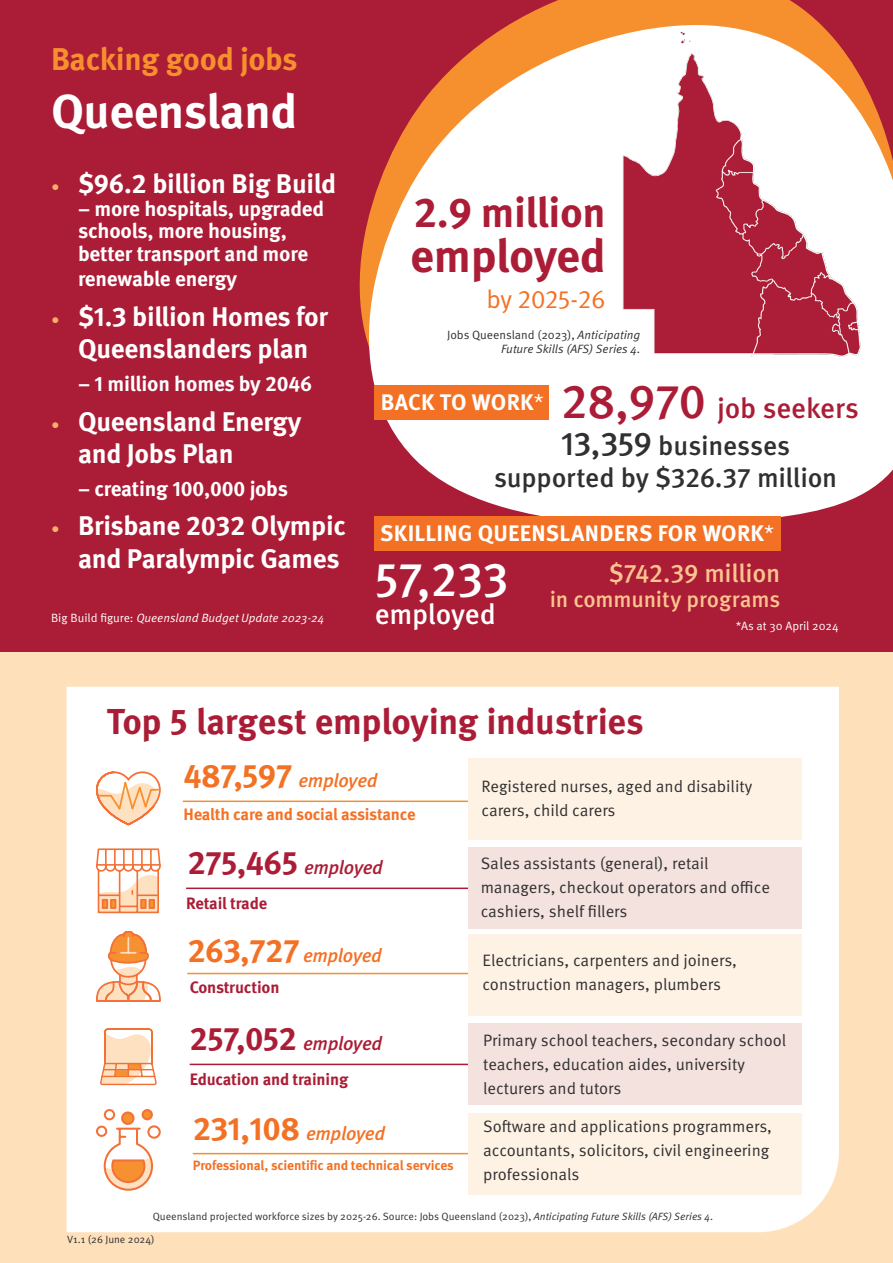
<style>
.page{position:relative;width:893px;height:1263px;background:#ab1d36}
.page>*{position:absolute;margin:0;border:0;box-sizing:border-box;transform-origin:0 0}
.Body{font:700 48px "Meta Pro";letter-spacing:-.01em;color:#fff}
.Heading_1{font:500 48px "Meta Pro";color:#fff}
.Body-2{font:700 46.5px "Meta Pro";letter-spacing:-.01em;color:#ab1d36}
.Body-3{font:700 42px "Meta Pro";letter-spacing:-.01em;color:#ab1d36}
.Heading_1-2{font:700 36px "Meta Pro";letter-spacing:-.01em;color:#ab1d36}
.Body-4{font:700 31.5px "Meta Pro";letter-spacing:-.015em;color:#f6902f}
.Heading_1-3{font:500 28.5px "Meta Pro";letter-spacing:-.005em;color:#ab1d36}
.Heading_1-4{font:500 28.5px "Meta Pro";letter-spacing:-.01em;color:#fff}
.t1{font:700 27px/32.4px "Meta Pro";letter-spacing:-.01em;color:#fff;text-align:center}
.Heading_1-5{font:500 27px "Meta Pro";letter-spacing:-.01em;color:#312f30}
.Heading_1-6{font:500 25.5px "Meta Pro";letter-spacing:-.01em;color:#fcc48f}
.Body-5{font:25.5px "Meta Pro Norm";letter-spacing:-.01em;color:#f37124}
.Heading_2{font:700 22.5px "Meta Pro";letter-spacing:.01em;color:#fff}
.Heading_1-7{font:500 22.5px "Meta Pro";letter-spacing:-.01em;color:#fcc48f}
.t2{font:700 21px/22.5px "Meta Pro";letter-spacing:-.01em;color:#fff}
.Heading_3{font:italic 500 19.2px "Meta Pro";letter-spacing:-.025em;color:#f37124}
.Heading_3-2{font:italic 500 19.2px "Meta Pro";letter-spacing:-.025em;color:#ab1d36}
.t3{font:16.5px/24px "Meta Pro Norm";color:#312f30}
.Heading_1-8{font:700 16.5px "Meta Pro";letter-spacing:-.01em;color:#ab1d36}
.Heading_1-9{font:700 16.5px "Meta Pro";letter-spacing:-.015em;color:#f37124}
.Heading_1-10{font:700 13.5px "Meta Pro";letter-spacing:-.01em;color:#f37124}
.t4{font:12px/14.4px "Meta Pro Norm Ita";color:#312f30;text-align:right}
.t5{font:12px "Meta Pro Norm Ita";color:#fff}
.t6{font:12px "Meta Pro Norm";color:#fff}
.t7{font:10.5px "Meta Pro Norm";color:#312f30}
.s1{font-family:"Meta Pro Norm";font-weight:400;font-size:16.5px;color:#faaf6a}
.s2{font-family:"Meta Pro Norm"}
.s3{font-size:48px}
.s4{font-size:33px}
.s5{font-family:"Meta Pro Norm";font-weight:400}
.s6{font-weight:700;font-style:normal;font-size:32.7px}
.s7{font-family:"Meta Pro Norm Ita"}
</style>
<div class="page">
<div style="left:0;top:653px;width:893px;height:610px;background:#fee0ba"></div>
<svg style="left:517px;top:0;width:96px;height:20px;fill:#f6902f"></svg>
<svg style="left:359px;top:20px;width:534px;height:510px;fill:#fff"></svg>
<img style="left:613px;top:0;width:280px;height:382px">
<div style="left:67px;top:687px;width:772px;height:545px;background:#fff"></div>
<div style="left:374px;top:385px;width:175px;height:34px;background:#f37124"></div>
<div style="left:374px;top:517px;width:406px;height:34px;background:#f37124"></div>
<hr style="left:183px;top:800px;width:618px;height:2px;background:#f6902f">
<hr style="left:186px;top:887px;width:615px;height:2px;background:#ab1d36">
<hr style="left:187px;top:973px;width:614px;height:1px;background:#f6902f">
<hr style="left:190px;top:1064px;width:611px;height:1px;background:#ab1d36">
<hr style="left:193px;top:1153px;width:608px;height:1px;background:#f6902f">
<div style="left:468px;top:758px;width:333px;height:81px;background:#fef2e5"></div>
<svg style="left:96px;top:771px;width:65px;height:54px"></svg>
<svg style="left:100px;top:1028px;width:57px;height:57px"></svg>
<svg style="left:96px;top:848px;width:65px;height:65px"></svg>
<svg style="left:140px;top:899px;width:7px;height:10px"></svg>
<svg style="left:149px;top:899px;width:6px;height:10px"></svg>
<div style="left:104px;top:1109px;width:11px;height:11px;border:2px solid #f37136;border-radius:50%"></div>
<div style="left:143px;top:1110px;width:9px;height:9px;background:#f69030;border-radius:50%"></div>
<div style="left:142px;top:1109px;width:11px;height:11px;border:2px solid #f37136;border-radius:50%"></div>
<div style="left:122px;top:1112px;width:12px;height:12px;background:#f69030;border-radius:50%"></div>
<div style="left:121px;top:1111px;width:14px;height:14px;border:2px solid #f37136;border-radius:50%"></div>
<svg style="left:96px;top:1124px;width:65px;height:67px;background:#fbd8c1"></svg>
<div style="left:468px;top:847px;width:333px;height:81px;background:#f3e2de"></div>
<div style="left:468px;top:934px;width:333px;height:81px;background:#fef2e5"></div>
<div style="left:468px;top:1023px;width:333px;height:81px;background:#f3e2de"></div>
<div style="left:468px;top:1113px;width:333px;height:81px;background:#fef2e5"></div>
<svg style="left:96px;top:931px;width:65px;height:71px"></svg>
<p class="Body-4" style="left:51px;top:34px;width:248px">Backing good jobs</p>
<p class="Body" style="left:51px;top:74px;width:248px">Queensland</p>
<p class="t1" style="left:51px;top:166px;width:287px"><span class="s1">•</span> $96.2 billion Big Build</p>
<p class="t2" style="left:78px;top:196px;width:248px">– more hospitals, upgraded schools, more housing, better transport and more</p>
<p class="t2" style="left:78px;top:266px;width:161px">renewable energy</p>
<p class="t1" style="left:51px;top:299px;width:279px"><span class="s1">•</span> $1.3 billion Homes for<br>Queenslanders plan</p>
<p class="t2" style="left:78px;top:371px;width:236px">– 1 million homes by 2046</p>
<p class="t1" style="left:78px;top:403px;width:225px;text-align:left;text-indent:-27px"><span class="s1">•</span> Queensland Energy and Jobs Plan</p>
<p class="t2" style="left:78px;top:476px;width:211px">– creating 100,000 jobs</p>
<p class="t1" style="left:51px;top:508px;width:296px;text-align:right"><span class="s1">•</span> Brisbane 2032 Olympic and Paralympic Games</p>
<p class="t5" style="left:51px;top:608px;width:275px"><span class="s2">Big Build figure:</span> Queensland Budget Update 2023-24</p>
<p class="Body-3" style="left:413px;top:179px;width:194px">2.9 million</p>
<p class="Body-2" style="left:410px;top:219px;width:197px">employed</p>
<p class="Body-5" style="left:486px;top:280px;width:121px">by 2025-26</p>
<p class="t4" style="left:447px;top:326px;width:195px"><span class="s2">Jobs Queensland (2023),</span> Anticipating<br>Future Skills (AFS) Series 4.</p>
<p class="Heading_1-3" style="left:561px;top:386px;width:299px"><span class="s3">28,970</span> job seekers</p>
<p class="Heading_1-5" style="left:561px;top:425px;width:231px"><span class="s4">13,359</span> businesses</p>
<p class="Heading_1-5" style="left:494px;top:457px;width:345px">supported by $326.37 million</p>
<p class="Heading_2" style="left:381px;top:384px;width:165px">BACK TO WORK<span class="s5">*</span></p>
<p class="Heading_2" style="left:380px;top:516px;width:396px">SKILLING QUEENSLANDERS FOR WORK<span class="s5">*</span></p>
<p class="Heading_1" style="left:375px;top:542px;width:136px">57,233</p>
<p class="Heading_1-4" style="left:375px;top:592px;width:123px">employed</p>
<p class="Heading_1-6" style="left:609px;top:553px;width:173px">$742.39 million</p>
<p class="Heading_1-7" style="left:550px;top:582px;width:232px">in community programs</p>
<p class="t6" style="left:736px;top:617px;width:104px">*As at 30 April 2024</p>
<p class="Heading_1-2" style="left:107px;top:693px;width:539px">Top 5 largest employing industries</p>
<p class="Heading_3" style="left:183px;top:765px;width:195px"><span class="s6">487,597</span> employed</p>
<p class="t3" style="left:481px;top:773px;width:272px">Registered nurses, aged and disability carers, child carers</p>
<p class="t3" style="left:481px;top:850px;width:291px">Sales assistants (general), retail managers, checkout operators and office cashiers, shelf fillers</p>
<p class="t3" style="left:482px;top:947px;width:256px">Electricians, carpenters and joiners, construction managers, plumbers</p>
<p class="Heading_1-9" style="left:183px;top:802px;width:234px">Health care and social assistance</p>
<p class="Heading_3-2" style="left:187px;top:853px;width:197px"><span class="s6">275,465</span> employed</p>
<p class="Heading_1-8" style="left:186px;top:890px;width:83px">Retail trade</p>
<p class="Heading_3" style="left:187px;top:940px;width:196px"><span class="s6">263,727</span> employed</p>
<p class="Heading_1-8" style="left:190px;top:975px;width:91px">Construction</p>
<p class="Heading_3-2" style="left:190px;top:1028px;width:194px"><span class="s6">257,052</span> employed</p>
<p class="Heading_1-8" style="left:190px;top:1066px;width:160px">Education and training</p>
<p class="Heading_3" style="left:193px;top:1118px;width:194px"><span class="s6">231,108</span> employed</p>
<p class="Heading_1-10" style="left:193px;top:1155px;width:262px">Professional, scientific and technical services</p>
<p class="t3" style="left:483px;top:1027px;width:304px">Primary school teachers, secondary school teachers, education aides, university lecturers and tutors</p>
<p class="t3" style="left:483px;top:1113px;width:290px">Software and applications programmers, accountants, solicitors, civil engineering professionals</p>
<p class="t7" style="left:153px;top:1208px;width:562px">Queensland projected workforce sizes by 2025-26. Source: Jobs Queensland (2023), <span class="s7">Anticipating Future Skills (AFS) Series 4</span>.</p>
<p class="t7" style="left:67px;top:1231px;width:89px">V1.1 (26 June 2024)</p>
</div>
